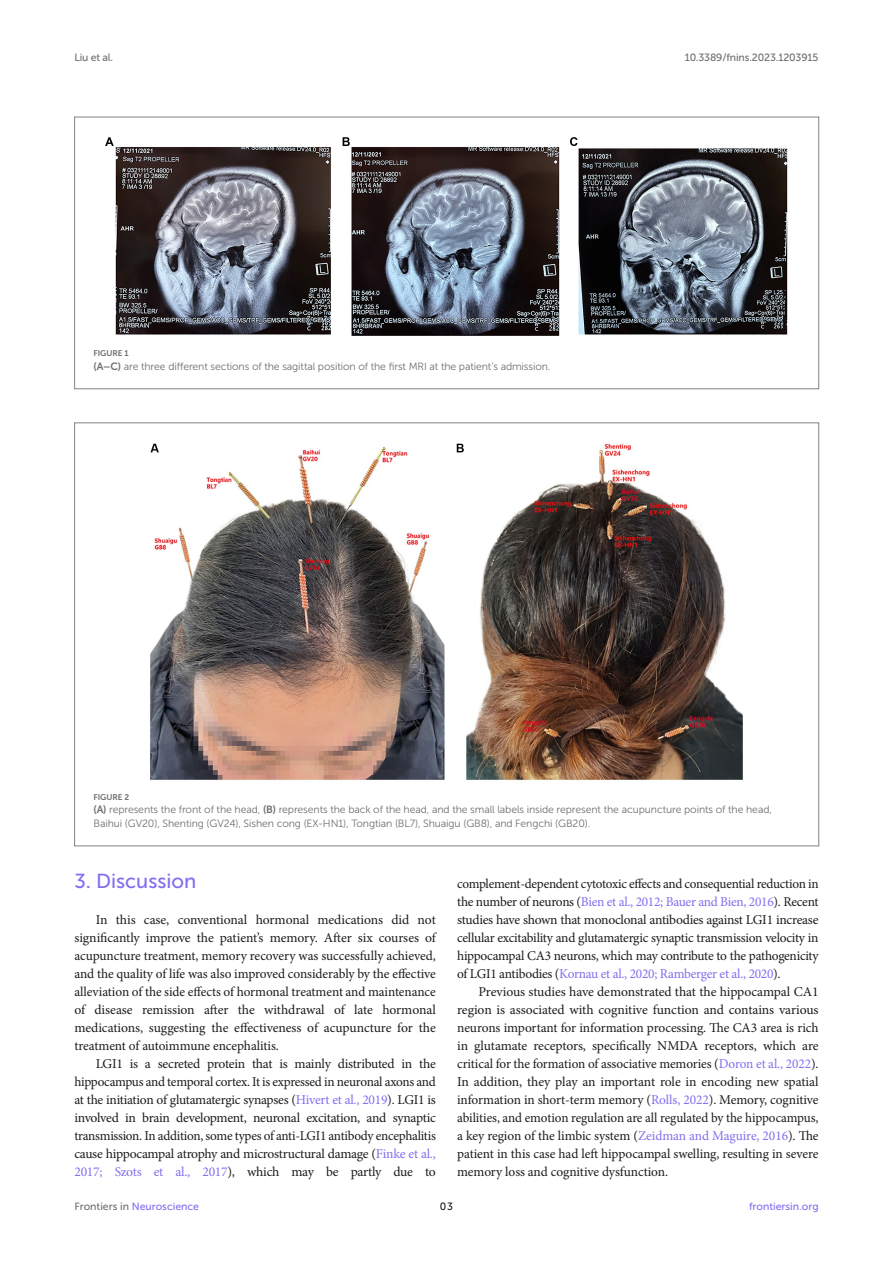
<style>
.page{position:relative;width:893px;height:1263px;background:#fff}
.page>*{position:absolute;margin:0;border:0;box-sizing:border-box;transform-origin:0 0}
.HEAD_1{font:20.25px "Museo Sans 500";color:#856df0}
.TEXT{font:13.5px/18px "Minion Pro";letter-spacing:-.02em;color:#1b1c1b;text-align:justify}
.TEXT_FLUSH{font:13.5px/18px "Minion Pro";letter-spacing:-.01em;color:#1b1c1b;text-align:justify}
.FIG_LEG{font:10.5px/13.5px "Museo Sans 300";letter-spacing:-.01em;color:#706f70}
.t1{font:10.5px "Museo Sans 500";color:#856df0}
.t2{font:10.5px "Museo Sans 500";letter-spacing:-.015em;color:#706f70}
.t3{font:10.5px "Museo Sans 500";color:#1b1c1b}
.FIG_HD{font:8.25px "Museo Sans 700";letter-spacing:-.01em;color:#706f70}
.s1{font-family:"Museo Sans 700"}
.s2{color:#856df0}
.s3{color:#706f70}
</style>
<div class="page">
<img style="left:150px;top:443px;width:593px;height:338px">
<img style="left:105px;top:137px;width:683px;height:199px">
<p class="t2" style="left:74px;top:51px;width:40px">Liu et al.</p>
<p class="t2" style="left:685px;top:51px;width:135px">10.3389/fnins.2023.1203915</p>
<p class="FIG_HD" style="left:94px;top:349px;width:37px">FIGURE 1</p>
<p class="FIG_LEG" style="left:94px;top:360px;width:458px"><span class="s1">(A–C)</span> are three different sections of the sagittal position of the first MRI at the patient’s admission.</p>
<p class="FIG_HD" style="left:94px;top:792px;width:37px">FIGURE 2</p>
<p class="FIG_LEG" style="left:94px;top:803px;width:680px"><span class="s1">(A)</span> represents the front of the head, <span class="s1">(B)</span> represents the back of the head, and the small labels inside represent the acupuncture points of the head,<br>Baihui (GV20), Shenting (GV24), Sishen cong (EX-HN1), Tongtian (BL7), Shuaigu (GB8), and Fengchi (GB20).</p>
<p class="HEAD_1" style="left:74px;top:870px;width:123px">3. Discussion</p>
<p class="TEXT_FLUSH" style="left:74px;top:911px;width:363px;text-indent:21px">In this case, conventional hormonal medications did not significantly improve the patient’s memory. After six courses of acupuncture treatment, memory recovery was successfully achieved, and the quality of life was also improved considerably by the effective alleviation of the side effects of hormonal treatment and maintenance of disease remission after the withdrawal of late hormonal medications, suggesting the effectiveness of acupuncture for the treatment of autoimmune encephalitis.</p>
<p class="TEXT" style="left:74px;top:1055px;width:363px;text-indent:21px">LGI1 is a secreted protein that is mainly distributed in the hippocampus and temporal cortex. It is expressed in neuronal axons and at the initiation of glutamatergic synapses (<span class="s2">Hivert et al., 2019</span>). LGI1 is involved in brain development, neuronal excitation, and synaptic transmission. In addition, some types of anti-LGI1 antibody encephalitis cause hippocampal atrophy and microstructural damage (<span class="s2">Finke et al., 2017; Szots et al., 2017</span>), which may be partly due to</p>
<p class="TEXT" style="left:457px;top:875px;width:363px">complement-dependent cytotoxic effects and consequential reduction in the number of neurons (<span class="s2">Bien et al., 2012; Bauer and Bien, 2016</span>). Recent studies have shown that monoclonal antibodies against LGI1 increase cellular excitability and glutamatergic synaptic transmission velocity in hippocampal CA3 neurons, which may contribute to the pathogenicity of LGI1 antibodies (<span class="s2">Kornau et al., 2020; Ramberger et al., 2020</span>).</p>
<p class="TEXT" style="left:457px;top:983px;width:363px;text-indent:21px">Previous studies have demonstrated that the hippocampal CA1 region is associated with cognitive function and contains various neurons important for information processing. The CA3 area is rich in glutamate receptors, specifically NMDA receptors, which are critical for the formation of associative memories (<span class="s2">Doron et al., 2022</span>).<br>In addition, they play an important role in encoding new spatial information in short-term memory (<span class="s2">Rolls, 2022</span>). Memory, cognitive abilities, and emotion regulation are all regulated by the hippocampus, a key region of the limbic system (<span class="s2">Zeidman and Maguire, 2016</span>). The patient in this case had left hippocampal swelling, resulting in severe memory loss and cognitive dysfunction.</p>
<p class="t1" style="left:74px;top:1200px;width:126px"><span class="s3">Frontiers in</span> Neuroscience</p>
<p class="t3" style="left:440px;top:1200px;width:15px">03</p>
<p class="t1" style="left:749px;top:1200px;width:71px">frontiersin.org</p>
</div>
